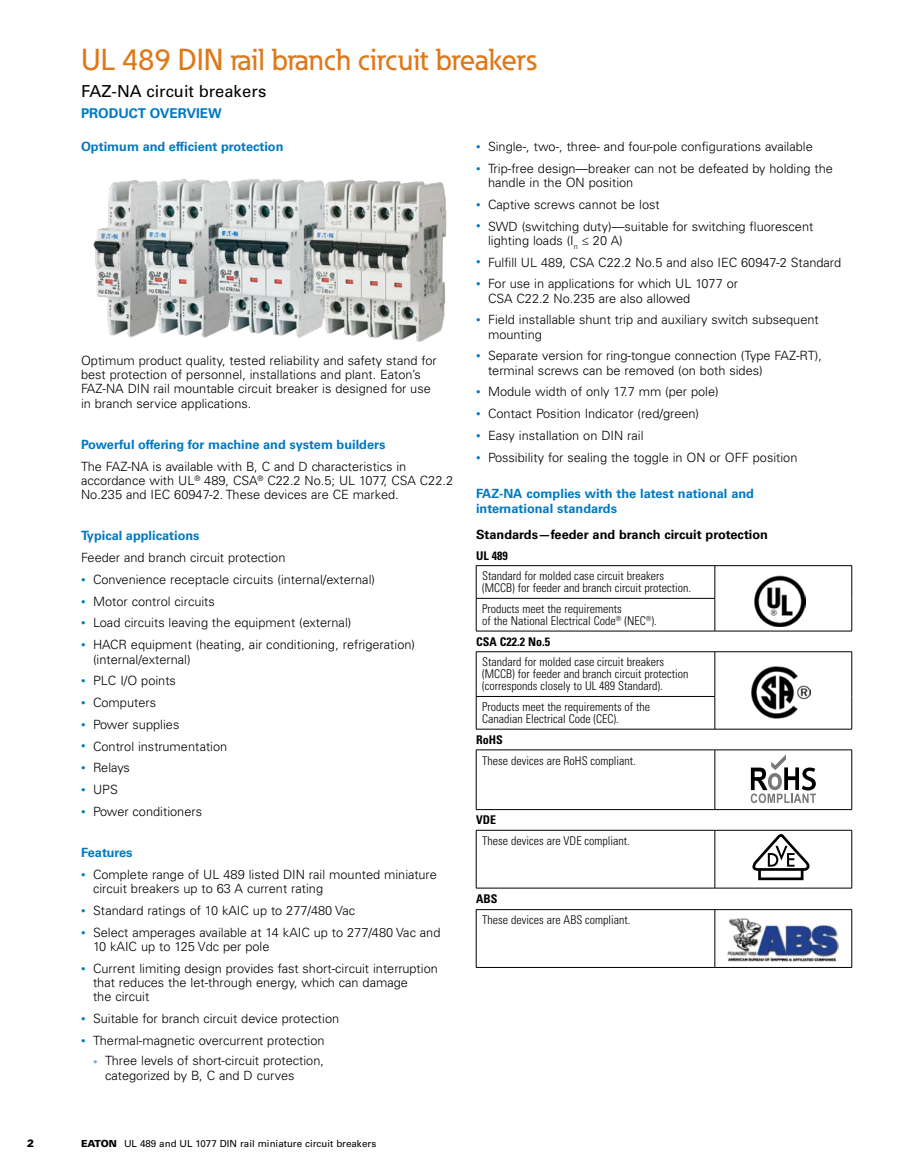
<style>
.page{position:relative;width:905px;height:1175px;background:#fff}
.page>*{position:absolute;margin:0;border:0;box-sizing:border-box;transform-origin:0 0}
.t1{font:500 30px "Eaton";color:#de791b}
.t2{font:16.5px "Univers LT Std";color:#000}
.t3{font:700 13.5px "Univers LT Std";color:#0079c1}
.t4{font:300 12.75px/14.2px "Univers LT Std";color:#000}
.t5{font:700 12.75px/14.2px "Univers LT Std";color:#0079c1}
.t6{font:700 12.75px "Univers LT Std";color:#000}
.t7{font:300 condensed 12px/12px "Univers LT Std";color:#000}
.t8{font:700 condensed 12px "Univers LT Std";color:#000}
.t9{font:900 10.5px "Univers LT Std";color:#000}
.t10{font:9.75px "Univers LT Std";color:#000}
.s1{font-size:9px;color:#0079c1}
.s2{font-size:9px;color:#7cabdc}
.s3{font-weight:900}
</style>
<div class="page">
<img style="left:93px;top:178px;width:354px;height:164px">
<hr style="left:476px;top:565px;width:238px;height:1px;background:#000">
<hr style="left:476px;top:566px;width:1px;height:32px;background:#000">
<hr style="left:714px;top:565px;width:138px;height:1px;background:#000">
<hr style="left:714px;top:566px;width:1px;height:32px;background:#000">
<hr style="left:851px;top:566px;width:1px;height:32px;background:#000">
<hr style="left:476px;top:598px;width:239px;height:1px;background:#000">
<hr style="left:476px;top:598px;width:1px;height:33px;background:#000">
<hr style="left:714px;top:598px;width:1px;height:33px;background:#000">
<hr style="left:851px;top:598px;width:1px;height:33px;background:#000">
<hr style="left:476px;top:631px;width:238px;height:1px;background:#000">
<hr style="left:714px;top:631px;width:138px;height:1px;background:#000">
<hr style="left:476px;top:651px;width:238px;height:1px;background:#000">
<hr style="left:476px;top:652px;width:1px;height:44px;background:#000">
<hr style="left:714px;top:651px;width:138px;height:1px;background:#000">
<hr style="left:714px;top:652px;width:1px;height:44px;background:#000">
<hr style="left:851px;top:652px;width:1px;height:44px;background:#000">
<hr style="left:476px;top:696px;width:239px;height:1px;background:#000">
<hr style="left:476px;top:696px;width:1px;height:33px;background:#000">
<hr style="left:714px;top:696px;width:1px;height:33px;background:#000">
<hr style="left:851px;top:696px;width:1px;height:33px;background:#000">
<hr style="left:476px;top:729px;width:238px;height:1px;background:#000">
<hr style="left:714px;top:729px;width:138px;height:1px;background:#000">
<hr style="left:476px;top:749px;width:238px;height:1px;background:#000">
<hr style="left:476px;top:750px;width:1px;height:59px;background:#000">
<hr style="left:714px;top:749px;width:138px;height:1px;background:#000">
<hr style="left:714px;top:750px;width:1px;height:59px;background:#000">
<hr style="left:851px;top:750px;width:1px;height:59px;background:#000">
<hr style="left:714px;top:809px;width:138px;height:1px;background:#000">
<hr style="left:476px;top:830px;width:1px;height:58px;background:#000">
<hr style="left:714px;top:830px;width:1px;height:58px;background:#000">
<hr style="left:851px;top:830px;width:1px;height:58px;background:#000">
<hr style="left:714px;top:887px;width:138px;height:1px;background:#000">
<hr style="left:476px;top:909px;width:1px;height:58px;background:#000">
<hr style="left:714px;top:909px;width:1px;height:58px;background:#000">
<hr style="left:851px;top:909px;width:1px;height:58px;background:#000">
<hr style="left:476px;top:967px;width:238px;height:1px;background:#000">
<hr style="left:714px;top:967px;width:138px;height:1px;background:#000">
<hr style="left:476px;top:809px;width:238px;height:1px;background:#000">
<hr style="left:476px;top:887px;width:238px;height:1px;background:#000">
<hr style="left:476px;top:830px;width:238px;height:1px;background:#000">
<hr style="left:714px;top:830px;width:138px;height:1px;background:#000">
<hr style="left:476px;top:909px;width:238px;height:1px;background:#000">
<hr style="left:714px;top:909px;width:138px;height:1px;background:#000">
<img style="left:754px;top:575px;width:51px;height:51px">
<img style="left:751px;top:666px;width:59px;height:52px">
<svg style="left:750px;top:754px;width:66px;height:49px"></svg>
<div style="left:758px;top:868px;width:45px;height:12px;border:3px solid #000"></div>
<svg style="left:752px;top:834px;width:57px;height:38px"></svg>
<img style="left:727px;top:917px;width:111px;height:44px">
<p class="t9" style="left:27px;top:1136px;width:9px">2</p>
<h1 class="t1" style="left:81px;top:41px;width:457px">UL 489 DIN rail branch circuit breakers</h1>
<p class="t2" style="left:81px;top:81px;width:187px">FAZ-NA circuit breakers</p>
<p class="t3" style="left:81px;top:105px;width:142px">PRODUCT OVERVIEW</p>
<p class="t5" style="left:81px;top:139px;width:204px">Optimum and efficient protection</p>
<p class="t4" style="left:81px;top:353px;width:357px">Optimum product quality, tested reliability and safety stand for best protection of personnel, installations and plant. Eaton’s FAZ-NA DIN rail mountable circuit breaker is designed for use in branch service applications.</p>
<p class="t5" style="left:81px;top:437px;width:306px">Powerful offering for machine and system builders</p>
<p class="t4" style="left:81px;top:459px;width:373px">The FAZ-NA is available with B, C and D characteristics in accordance with UL<sup>®</sup> 489, CSA<sup>®</sup> C22.2 No.5; UL 1077, CSA C22.2<br>No.235 and IEC 60947-2. These devices are CE marked.</p>
<p class="t5" style="left:81px;top:529px;width:120px">Typical applications</p>
<p class="t4" style="left:81px;top:550px;width:206px">Feeder and branch circuit protection</p>
<p class="t4" style="left:81px;top:572px;width:295px"><span class="s1">•</span> Convenience receptacle circuits (internal/external)</p>
<p class="t4" style="left:81px;top:594px;width:135px"><span class="s1">•</span> Motor control circuits</p>
<p class="t4" style="left:81px;top:616px;width:272px"><span class="s1">•</span> Load circuits leaving the equipment (external)</p>
<p class="t4" style="left:93px;top:637px;width:323px;text-indent:-12px"><span class="s1">•</span> HACR equipment (heating, air conditioning, refrigeration) (internal/external)</p>
<p class="t4" style="left:81px;top:673px;width:96px"><span class="s1">•</span> PLC I/O points</p>
<p class="t4" style="left:81px;top:695px;width:77px"><span class="s1">•</span> Computers</p>
<p class="t4" style="left:81px;top:717px;width:100px"><span class="s1">•</span> Power supplies</p>
<p class="t4" style="left:81px;top:739px;width:148px"><span class="s1">•</span> Control instrumentation</p>
<p class="t4" style="left:81px;top:760px;width:50px"><span class="s1">•</span> Relays</p>
<p class="t4" style="left:81px;top:782px;width:38px"><span class="s1">•</span> UPS</p>
<p class="t4" style="left:81px;top:804px;width:122px"><span class="s1">•</span> Power conditioners</p>
<p class="t5" style="left:81px;top:845px;width:53px">Features</p>
<p class="t4" style="left:93px;top:867px;width:345px;text-indent:-12px"><span class="s1">•</span> Complete range of UL 489 listed DIN rail mounted miniature circuit breakers up to 63 A current rating</p>
<p class="t4" style="left:81px;top:903px;width:275px"><span class="s1">•</span> Standard ratings of 10 kAIC up to 277/480 Vac</p>
<p class="t4" style="left:93px;top:925px;width:349px;text-indent:-12px"><span class="s1">•</span> Select amperages available at 14 kAIC up to 277/480 Vac and<br>10 kAIC up to 125 Vdc per pole</p>
<p class="t4" style="left:93px;top:961px;width:346px;text-indent:-12px"><span class="s1">•</span> Current limiting design provides fast short-circuit interruption that reduces the let-through energy, which can damage<br>the circuit</p>
<p class="t4" style="left:81px;top:1011px;width:260px"><span class="s1">•</span> Suitable for branch circuit device protection</p>
<p class="t4" style="left:81px;top:1033px;width:245px"><span class="s1">•</span> Thermal-magnetic overcurrent protection</p>
<p class="t4" style="left:105px;top:1053px;width:220px;text-indent:-12px"><span class="s2">•</span> Three levels of short-circuit protection, categorized by B, C and D curves</p>
<p class="t10" style="left:81px;top:1137px;width:297px"><span class="s3">EATON</span> UL 489 and UL 1077 DIN rail miniature circuit breakers</p>
<p class="t4" style="left:476px;top:139px;width:338px"><span class="s1">•</span> Single-, two-, three- and four-pole configurations available</p>
<p class="t4" style="left:488px;top:161px;width:346px;text-indent:-12px"><span class="s1">•</span> Trip-free design—breaker can not be defeated by holding the handle in the ON position</p>
<p class="t4" style="left:476px;top:197px;width:185px"><span class="s1">•</span> Captive screws cannot be lost</p>
<p class="t4" style="left:488px;top:219px;width:327px;text-indent:-12px"><span class="s1">•</span> SWD (switching duty)—suitable for switching fluorescent lighting loads (I<sub>n</sub> ≤ 20 A)</p>
<p class="t4" style="left:476px;top:255px;width:367px"><span class="s1">•</span> Fulfill UL 489, CSA C22.2 No.5 and also IEC 60947-2 Standard</p>
<p class="t4" style="left:488px;top:277px;width:251px;text-indent:-12px"><span class="s1">•</span> For use in applications for which UL 1077 or<br>CSA C22.2 No.235 are also allowed</p>
<p class="t4" style="left:488px;top:313px;width:332px;text-indent:-12px"><span class="s1">•</span> Field installable shunt trip and auxiliary switch subsequent mounting</p>
<p class="t4" style="left:488px;top:349px;width:335px;text-indent:-12px"><span class="s1">•</span> Separate version for ring-tongue connection (Type FAZ-RT), terminal screws can be removed (on both sides)</p>
<p class="t4" style="left:476px;top:385px;width:244px"><span class="s1">•</span> Module width of only 17.7 mm (per pole)</p>
<p class="t4" style="left:476px;top:406px;width:225px"><span class="s1">•</span> Contact Position Indicator (red/green)</p>
<p class="t4" style="left:476px;top:428px;width:169px"><span class="s1">•</span> Easy installation on DIN rail</p>
<p class="t4" style="left:476px;top:450px;width:323px"><span class="s1">•</span> Possibility for sealing the toggle in ON or OFF position</p>
<p class="t5" style="left:476px;top:487px;width:279px">FAZ-NA complies with the latest national and international standards</p>
<p class="t6" style="left:476px;top:527px;width:293px">Standards—feeder and branch circuit protection</p>
<p class="t8" style="left:476px;top:548px;width:33px">UL 489</p>
<p class="t7" style="left:482px;top:570px;width:210px">Standard for molded case circuit breakers (MCCB) for feeder and branch circuit protection.</p>
<p class="t7" style="left:482px;top:603px;width:176px">Products meet the requirements<br>of the National Electrical Code<sup>®</sup> (NEC<sup>®</sup>).</p>
<p class="t8" style="left:476px;top:634px;width:75px">CSA C22.2 No.5</p>
<p class="t7" style="left:482px;top:656px;width:208px">Standard for molded case circuit breakers (MCCB) for feeder and branch circuit protection (corresponds closely to UL 489 Standard).</p>
<p class="t7" style="left:482px;top:701px;width:169px">Products meet the requirements of the<br>Canadian Electrical Code (CEC).</p>
<p class="t8" style="left:476px;top:732px;width:28px">RoHS</p>
<p class="t7" style="left:482px;top:754px;width:155px">These devices are RoHS compliant.</p>
<p class="t8" style="left:476px;top:812px;width:22px">VDE</p>
<p class="t7" style="left:482px;top:834px;width:149px">These devices are VDE compliant.</p>
<p class="t8" style="left:476px;top:891px;width:23px">ABS</p>
<p class="t7" style="left:482px;top:914px;width:150px">These devices are ABS compliant.</p>
</div>
